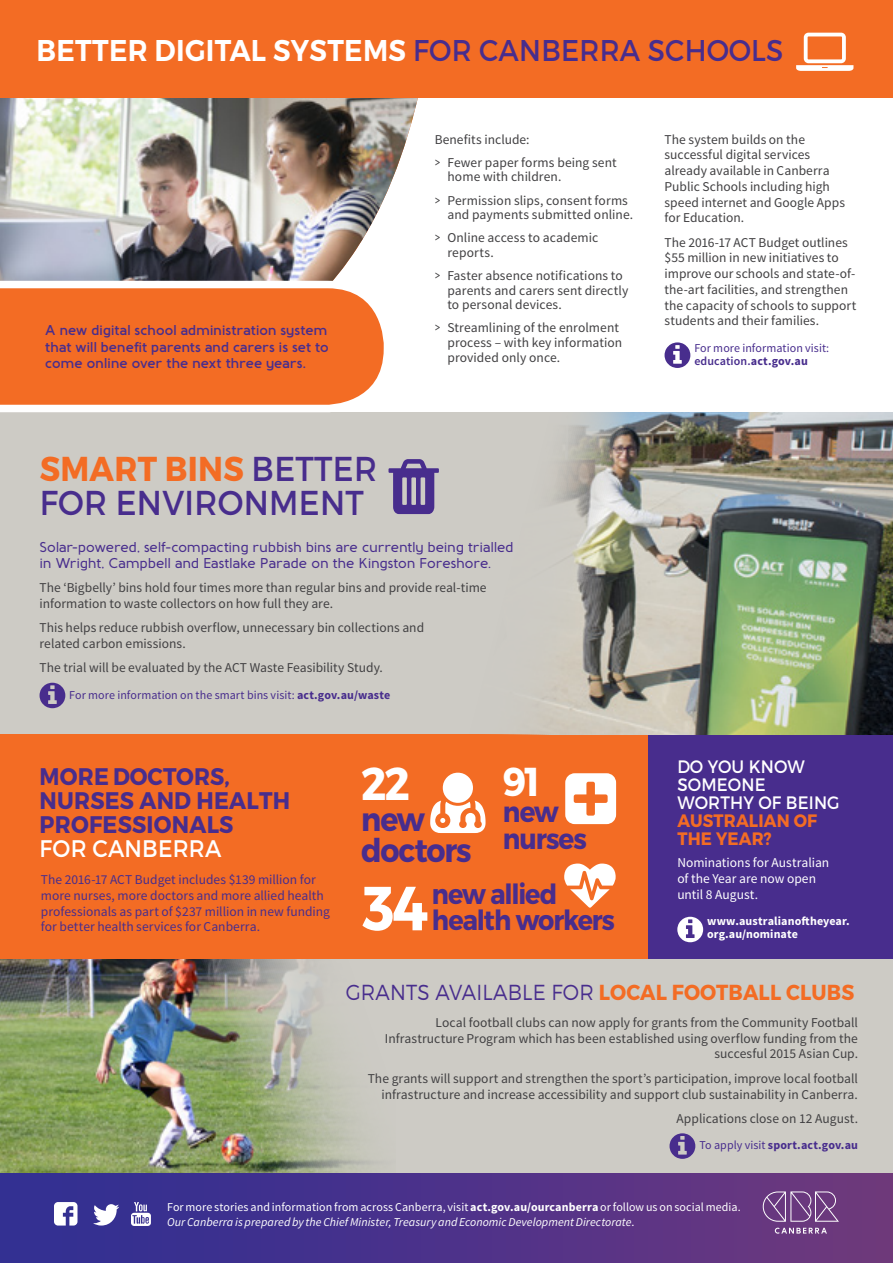
<style>
.page{position:relative;width:893px;height:1263px;background:#fff}
.page>*{position:absolute;margin:0;border:0;box-sizing:border-box;transform-origin:0 0}
.t1{font:700 62.25px "Montserrat";color:#fff;scale:.92 1}
.t2{font:700 46.05px "Montserrat";color:#fff;scale:.92 1}
.t3{font:700 40.2px "Montserrat";color:#fff;scale:.92 1}
.H2_bold{font:34.5px/34.5px "Montserrat";letter-spacing:.01em;color:#482d8d;scale:.92 1}
.t4{font:700 32.7px/30.8px "Montserrat";letter-spacing:-.04em;color:#482d8d;scale:.92 1}
.H2_bold-2{font:600 30px "Montserrat";letter-spacing:.01em;color:#fff;scale:.92 1}
.t5{font:700 28.5px/26.8px "Montserrat";letter-spacing:-.035em;color:#482d8d;scale:.92 1}
.t6{font:700 27.75px "Montserrat";letter-spacing:-.04em;color:#482d8d;scale:.92 1}
.H2_bold-3{font:700 24px/24px "Montserrat";letter-spacing:.01em;color:#482d8d;scale:.92 1}
.H2_bold-4{font:300 21.75px "Montserrat";letter-spacing:.01em;color:#482d8d;scale:.92 1}
.H2_bold-5{font:18px/18px "Montserrat";letter-spacing:.01em;color:#fff;scale:.92 1}
.intro_paragraph_feat{font:600 14.25px/15.8px "Baufra";letter-spacing:-.03em;color:#482d8d}
.intro_paragraph_feat-2{font:600 14.25px/16.5px "Baufra";letter-spacing:-.035em;color:#482d8d;text-align:justify}
.body_text{font:13.5px/15.8px "Source Sans Pro";letter-spacing:.005em;color:#414042}
.body_text-2{font:13.5px/15.8px "Source Sans Pro";color:#482d8d}
.body_text-3{font:13.5px/15.8px "Source Sans Pro";color:#fff}
.body_text-4{font:italic 12px/15px "Source Sans Pro";letter-spacing:.005em;color:#fff}
.info_text{font:12px/13.5px "Source Sans Pro";letter-spacing:.005em;color:#482d8d}
.info_text-2{font:700 12px/13.5px "Source Sans Pro";letter-spacing:.01em;color:#fff}
.info_text-3{font:700 12px "Source Sans Pro";letter-spacing:.01em;color:#482d8d}
.s1{font-weight:400;color:#482d8d}
.s2{font-family:"Baufra";font-weight:500}
.s3{font-weight:600}
.s4{font-weight:700}
.s5{font-weight:700;color:#f36c24}
.s6{font-weight:400;color:#fff}
.s7{font-weight:400}
.s8{font-style:normal}
.s9{font-weight:700;font-style:normal}
</style>
<div class="page">
<div style="left:0;top:944px;width:893px;height:247px;background:#cdcbc5"></div>
<img style="left:0;top:959px;width:396px;height:215px">
<div style="left:647px;top:734px;width:246px;height:225px;background:#482d8d"></div>
<div style="left:0;top:734px;width:647px;height:225px;background:#f36c24"></div>
<div style="left:0;top:412px;width:893px;height:322px;background:#cdcbc5"></div>
<img style="left:541px;top:412px;width:352px;height:322px">
<svg style="left:669px;top:1133px;width:26px;height:26px"></svg>
<svg style="left:388px;top:459px;width:51px;height:55px"></svg>
<svg style="left:40px;top:683px;width:25px;height:25px"></svg>
<img style="left:0;top:98px;width:418px;height:179px">
<div style="left:0;top:0;width:893px;height:98px;background:#f36c24"></div>
<svg style="left:665px;top:342px;width:25px;height:26px"></svg>
<svg style="left:677px;top:917px;width:26px;height:25px"></svg>
<svg style="left:565px;top:773px;width:51px;height:51px"></svg>
<svg style="left:430px;top:773px;width:56px;height:60px"></svg>
<svg style="left:564px;top:863px;width:52px;height:45px"></svg>
<div style="left:0;top:1174px;width:893px;height:89px;background:linear-gradient(to right,#2d2e95,#6f387d)"></div>
<svg style="left:775px;top:1228px;width:52px;height:6px"></svg>
<svg style="left:763px;top:1191px;width:76px;height:31px;background:#825993"></svg>
<svg style="left:93px;top:1204px;width:26px;height:21px"></svg>
<svg style="left:54px;top:1202px;width:23px;height:23px"></svg>
<svg style="left:131px;top:1202px;width:20px;height:24px"></svg>
<svg style="left:796px;top:33px;width:57px;height:38px"></svg>
<svg style="left:0;top:277px;width:384px;height:136px;background:#f18145"></svg>
<p class="H2_bold-2" style="left:37px;top:32px;width:813px">BETTER DIGITAL SYSTEMS <span class="s1">FOR CANBERRA SCHOOLS</span></p>
<p class="intro_paragraph_feat-2" style="left:45px;top:321px;width:286px">A new digital school administration system that will benefit parents and carers is set to come online over the next three years.</p>
<p class="body_text" style="left:435px;top:132px;width:96px">Benefits include:</p>
<p class="body_text" style="left:447px;top:155px;width:171px;line-height:14.7px;text-indent:-13px"><span class="s2">&gt;</span> Fewer paper forms being sent home with children.</p>
<p class="body_text" style="left:447px;top:193px;width:187px;line-height:14.7px;text-indent:-13px"><span class="s2">&gt;</span> Permission slips, consent forms and payments submitted online.</p>
<p class="body_text" style="left:447px;top:231px;width:152px;line-height:14.7px;text-indent:-13px"><span class="s2">&gt;</span> Online access to academic reports.</p>
<p class="body_text" style="left:447px;top:268px;width:182px;line-height:14.7px;text-indent:-13px"><span class="s2">&gt;</span> Faster absence notifications to parents and carers sent directly to personal devices.</p>
<p class="body_text" style="left:447px;top:321px;width:176px;line-height:14.7px;text-indent:-13px"><span class="s2">&gt;</span> Streamlining of the enrolment process – with key information provided only once.</p>
<p class="body_text" style="left:665px;top:132px;width:182px">The system builds on the successful digital services already available in Canberra<br>Public Schools including high speed internet and Google Apps for Education.</p>
<p class="body_text" style="left:665px;top:235px;width:193px">The 2016-17 ACT Budget outlines $55 million in new initiatives to improve our schools and state-of&shy;the-art facilities, and strengthen the capacity of schools to support students and their families.</p>
<p class="info_text" style="left:694px;top:341px;width:136px">For more information visit: <span class="s3">education.</span><span class="s4">act.gov.au</span></p>
<p class="H2_bold" style="left:40px;top:451px;width:368px"><span class="s5">SMART BINS</span> BETTER<br>FOR ENVIRONMENT</p>
<p class="intro_paragraph_feat" style="left:40px;top:539px;width:476px">Solar-powered, self-compacting rubbish bins are currently being trialled in Wright, Campbell and Eastlake Parade on the Kingston Foreshore.</p>
<p class="body_text" style="left:40px;top:580px;width:449px">The ‘Bigbelly’ bins hold four times more than regular bins and provide real-time information to waste collectors on how full they are.</p>
<p class="body_text" style="left:40px;top:620px;width:386px">This helps reduce rubbish overflow, unnecessary bin collections and related carbon emissions.</p>
<p class="body_text" style="left:40px;top:660px;width:345px">The trial will be evaluated by the ACT Waste Feasibility Study.</p>
<p class="info_text" style="left:69px;top:688px;width:323px">For more information on the smart bins visit: <span class="s4">act.gov.au/waste</span></p>
<p class="H2_bold-3" style="left:40px;top:765px;width:274px">MORE DOCTORS,<br>NURSES AND HEALTH<br>PROFESSIONALS<br><span class="s6">FOR CANBERRA</span></p>
<p class="H2_bold-5" style="left:677px;top:757px;width:178px">DO YOU KNOW<br>SOMEONE<br>WORTHY OF BEING<br><span class="s5">AUSTRALIAN OF<br>THE YEAR?</span></p>
<p class="body_text-3" style="left:677px;top:855px;width:153px">Nominations for Australian of the Year are now open until 8 August.</p>
<p class="info_text-2" style="left:707px;top:915px;width:144px">www.australianoftheyear. org.au/nominate</p>
<p class="t3" style="left:503px;top:756px;width:41px">91</p>
<p class="t5" style="left:503px;top:799px;width:93px">new nurses</p>
<p class="t2" style="left:361px;top:755px;width:55px">22</p>
<p class="t4" style="left:361px;top:804px;width:122px">new doctors</p>
<p class="body_text-2" style="left:41px;top:872px;width:291px">The 2016-17 ACT Budget includes $139 million for more nurses, more doctors and more allied health professionals as part of $237 million in new funding for better health services for Canberra.</p>
<p class="t1" style="left:363px;top:870px;width:73px">34</p>
<p class="t6" style="left:432px;top:876px;width:138px">new allied</p>
<p class="t6" style="left:432px;top:903px;width:201px">health workers</p>
<p class="H2_bold-4" style="left:346px;top:978px;width:554px">GRANTS AVAILABLE FOR <span class="s5">LOCAL FOOTBALL CLUBS</span></p>
<p class="body_text" style="left:385px;top:1015px;width:475px;text-align:right">Local football clubs can now apply for grants from the Community Football<br>Infrastructure Program which has been established using overflow funding from the succesful 2015 Asian Cup.</p>
<p class="body_text" style="left:368px;top:1070px;width:492px;text-align:right">The grants will support and strengthen the sport’s participation, improve local football infrastructure and increase accessibility and support club sustainability in Canberra.</p>
<p class="body_text" style="left:676px;top:1110px;width:183px">Applications close on 12 August.</p>
<p class="info_text-3" style="left:700px;top:1137px;width:160px"><span class="s7">To apply visit</span> sport.act.gov.au</p>
<p class="body_text-4" style="left:167px;top:1199px;width:575px"><span class="s8">For more stories and information from across Canberra, visit</span> <span class="s9">act.gov.au/ourcanberra</span> <span class="s8">or follow us on social media.<br></span>Our Canberra is prepared by the Chief Minister, Treasury and Economic Development Directorate<span class="s8">.</span></p>
</div>
